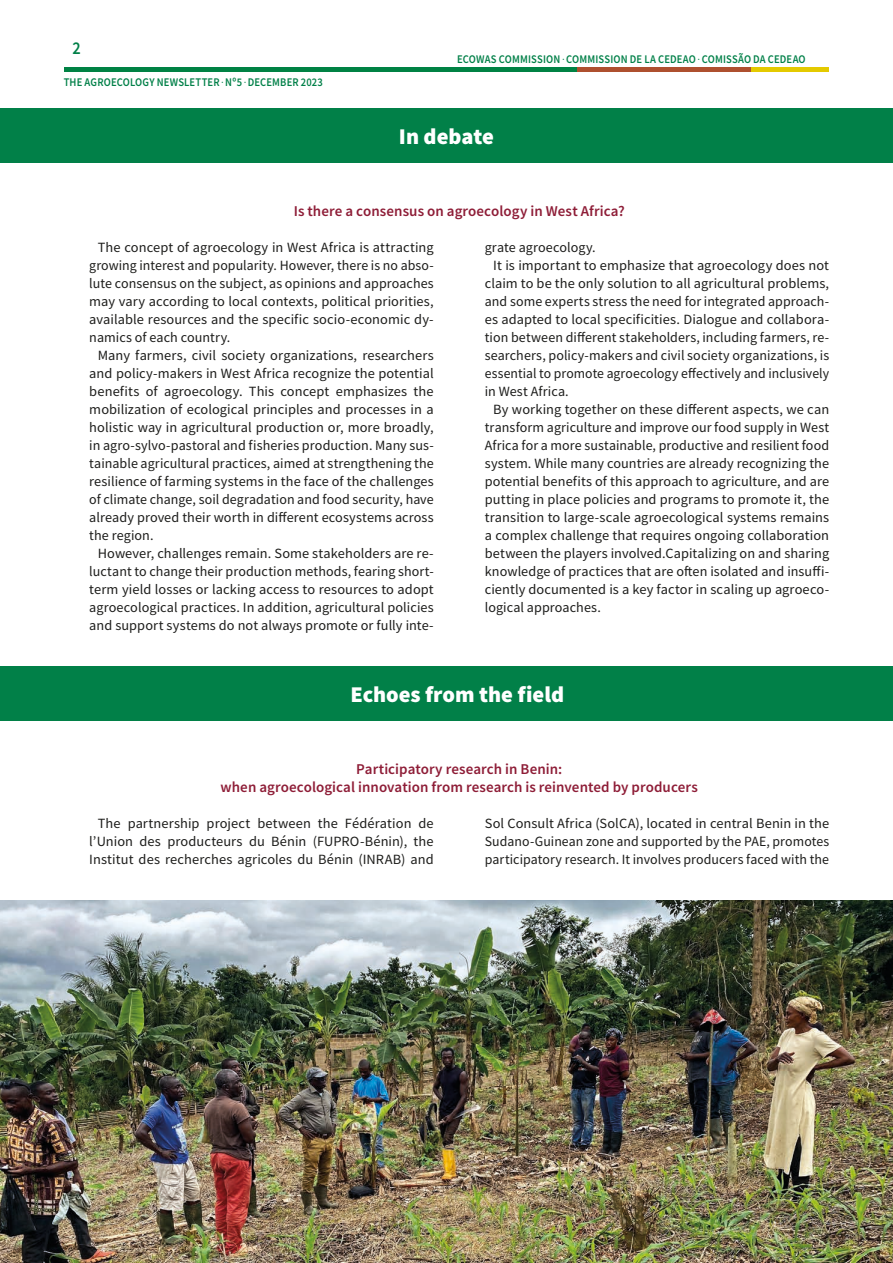
<style>
.page{position:relative;width:893px;height:1263px;background:#fff}
.page>*{position:absolute;margin:0;border:0;box-sizing:border-box;transform-origin:0 0}
.Art-Inter{font:900 22.5px "Source Sans Pro";color:#fff}
.t1{font:600 18px "Source Sans Pro";color:#018048;scale:.9 1}
.Art-légendes{font:600 15px "Source Sans Pro";letter-spacing:.005em;color:#8e1d37}
.Art-texte{font:14.1px/18px "Source Sans Pro";letter-spacing:.005em;color:#1d1d1b;text-align:justify}
.t2{font:600 11.7px "Source Sans Pro";letter-spacing:.015em;color:#018048;scale:.9 1}
</style>
<div class="page">
<div style="left:576px;top:67px;width:175px;height:5px;background:#ae502f"></div>
<div style="left:751px;top:67px;width:78px;height:5px;background:#e4ca00"></div>
<div style="left:64px;top:67px;width:512px;height:5px;background:#008244"></div>
<div style="left:0;top:108px;width:893px;height:54px;background:#018048"></div>
<div style="left:0;top:666px;width:893px;height:54px;background:#018048"></div>
<img style="left:0;top:900px;width:893px;height:363px">
<p class="t1" style="left:72px;top:36px;width:11px">2</p>
<p class="t2" style="left:64px;top:74px;width:290px">THE AGROECOLOGY NEWSLETTER . No5 . DECEMBER 2023</p>
<p class="t2" style="left:457px;top:51px;width:389px">ECOWAS COMMISSION . COMMISSION DE LA CEDEAO . COMISSÃO DA CEDEAO</p>
<p class="Art-Inter" style="left:399px;top:121px;width:97px">In debate</p>
<p class="Art-légendes" style="left:294px;top:201px;width:333px">Is there a consensus on agroecology in West Africa?</p>
<p class="Art-texte" style="left:89px;top:238px;width:346px;text-indent:9px">The concept of agroecology in West Africa is attracting growing interest and popularity. However, there is no abso&shy;lute consensus on the subject, as opinions and approaches may vary according to local contexts, political priorities, available resources and the specific socio-economic dy&shy;namics of each country.</p>
<p class="Art-texte" style="left:89px;top:346px;width:346px;text-indent:9px">Many farmers, civil society organizations, researchers and policy-makers in West Africa recognize the potential benefits of agroecology. This concept emphasizes the mobilization of ecological principles and processes in a holistic way in agricultural production or, more broadly, in agro-sylvo-pastoral and fisheries production. Many sus&shy;tainable agricultural practices, aimed at strengthening the resilience of farming systems in the face of the challenges of climate change, soil degradation and food security, have already proved their worth in different ecosystems across the region.</p>
<p class="Art-texte" style="left:89px;top:544px;width:346px;text-align:center">However, challenges remain. Some stakeholders are re&shy;luctant to change their production methods, fearing short&shy;term yield losses or lacking access to resources to adopt agroecological practices. In addition, agricultural policies and support systems do not always promote or fully inte-</p>
<p class="Art-texte" style="left:485px;top:238px;width:112px">grate agroecology.</p>
<p class="Art-texte" style="left:485px;top:256px;width:346px;text-indent:9px">It is important to emphasize that agroecology does not claim to be the only solution to all agricultural problems, and some experts stress the need for integrated approach&shy;es adapted to local specificities. Dialogue and collabora&shy;tion between different stakeholders, including farmers, re&shy;searchers, policy-makers and civil society organizations, is essential to promote agroecology effectively and inclusively in West Africa.</p>
<p class="Art-texte" style="left:485px;top:400px;width:346px;text-indent:9px">By working together on these different aspects, we can transform agriculture and improve our food supply in West Africa for a more sustainable, productive and resilient food system. While many countries are already recognizing the potential benefits of this approach to agriculture, and are putting in place policies and programs to promote it, the transition to large-scale agroecological systems remains a complex challenge that requires ongoing collaboration between the players involved.Capitalizing on and sharing knowledge of practices that are often isolated and insuffi&shy;ciently documented is a key factor in scaling up agroeco&shy;logical approaches.</p>
<p class="Art-Inter" style="left:350px;top:679px;width:215px">Echoes from the field</p>
<p class="Art-légendes" style="left:356px;top:759px;width:208px">Participatory research in Benin:</p>
<p class="Art-légendes" style="left:221px;top:777px;width:479px">when agroecological innovation from research is reinvented by producers</p>
<p class="Art-texte" style="left:89px;top:814px;width:346px;text-indent:9px">The partnership project between the Fédération de lʼUnion des producteurs du Bénin (FUPRO-Bénin), the Institut des recherches agricoles du Bénin (INRAB) and</p>
<p class="Art-texte" style="left:485px;top:814px;width:346px">Sol Consult Africa (SolCA), located in central Benin in the Sudano-Guinean zone and supported by the PAE, promotes participatory research. It involves producers faced with the</p>
</div>
